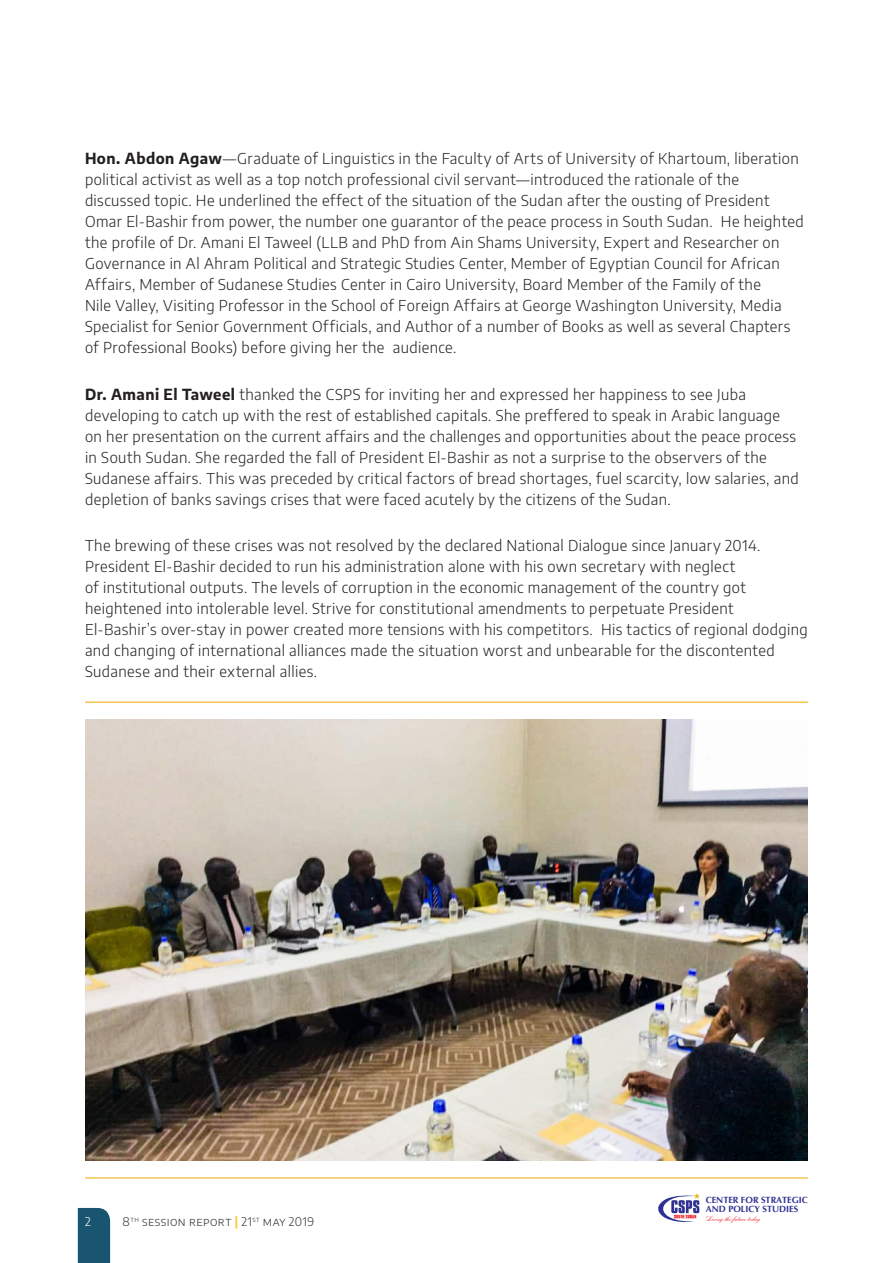
<style>
.page{position:relative;width:893px;height:1263px;background:#fff}
.page>*{position:absolute;margin:0;border:0;box-sizing:border-box;transform-origin:0 0}
.Body_Copy{font:300 15px/21px "Encode Sans";letter-spacing:.025em;color:#231f20}
.t1{font:300 12px "Encode Sans";letter-spacing:.045em;color:#323332}
.t2{font:300 12px "Encode Sans";color:#fff}
.t3{font:700 9px/9.8px "Optima";color:#2e3092}
.t4{font:7.65px "Bank Scr D";color:#ee1d23}
.s1{font-weight:700}
.s2{color:#fff}
.s3{font-weight:700;color:#fbc82a}
</style>
<div class="page">
<div style="left:78px;top:1208px;width:32px;height:55px;background:#195570"></div>
<svg style="left:658px;top:1193px;width:42px;height:29px"></svg>
<hr style="left:85px;top:702px;width:723px;height:1px;background:#f1b31d">
<hr style="left:85px;top:1177px;width:723px;height:1px;background:#f1b31d">
<img style="left:85px;top:720px;width:723px;height:441px">
<p class="Body_Copy" style="left:85px;top:148px;width:720px"><span class="s1">Hon. Abdon Agaw</span>—Graduate of Linguistics in the Faculty of Arts of University of Khartoum, liberation political activist as well as a top notch professional civil servant—introduced the rationale of the discussed topic. He underlined the effect of the situation of the Sudan after the ousting of President Omar El-Bashir from power, the number one guarantor of the peace process in South Sudan. He heighted the profile of Dr. Amani El Taweel (LLB and PhD from Ain Shams University, Expert and Researcher on Governance in Al Ahram Political and Strategic Studies Center, Member of Egyptian Council for African Affairs, Member of Sudanese Studies Center in Cairo University, Board Member of the Family of the<br>Nile Valley, Visiting Professor in the School of Foreign Affairs at George Washington University, Media Specialist for Senior Government Officials, and Author of a number of Books as well as several Chapters of Professional Books) before giving her the audience.</p>
<p class="Body_Copy" style="left:85px;top:383px;width:715px"><span class="s1">Dr. Amani El Taweel</span> thanked the CSPS for inviting her and expressed her happiness to see Juba developing to catch up with the rest of established capitals. She preffered to speak in Arabic language on her presentation on the current affairs and the challenges and opportunities about the peace process in South Sudan. She regarded the fall of President El-Bashir as not a surprise to the observers of the Sudanese affairs. This was preceded by critical factors of bread shortages, fuel scarcity, low salaries, and depletion of banks savings crises that were faced acutely by the citizens of the Sudan.</p>
<p class="Body_Copy" style="left:85px;top:535px;width:724px">The brewing of these crises was not resolved by the declared National Dialogue since January 2014.<br>President El-Bashir decided to run his administration alone with his own secretary with neglect<br>of institutional outputs. The levels of corruption in the economic management of the country got heightened into intolerable level. Strive for constitutional amendments to perpetuate President El-Bashir’s over-stay in power created more tensions with his competitors. His tactics of regional dodging and changing of international alliances made the situation worst and unbearable for the discontented Sudanese and their external allies.</p>
<p class="t2" style="left:85px;top:1213px;width:7px">2</p>
<p class="t1" style="left:116px;top:1213px;width:200px"><span class="s2">|</span> 8<sup>TH</sup> SessioN report <span class="s3">|</span> 21<sup>ST</sup> MAY 2019</p>
<p class="t3" style="left:706px;top:1195px;width:104px">CENTER FOR STRATEGIC<br>AND POLICY STUDIES</p>
<p class="t4" style="left:706px;top:1215px;width:56px">Living the future today</p>
</div>
